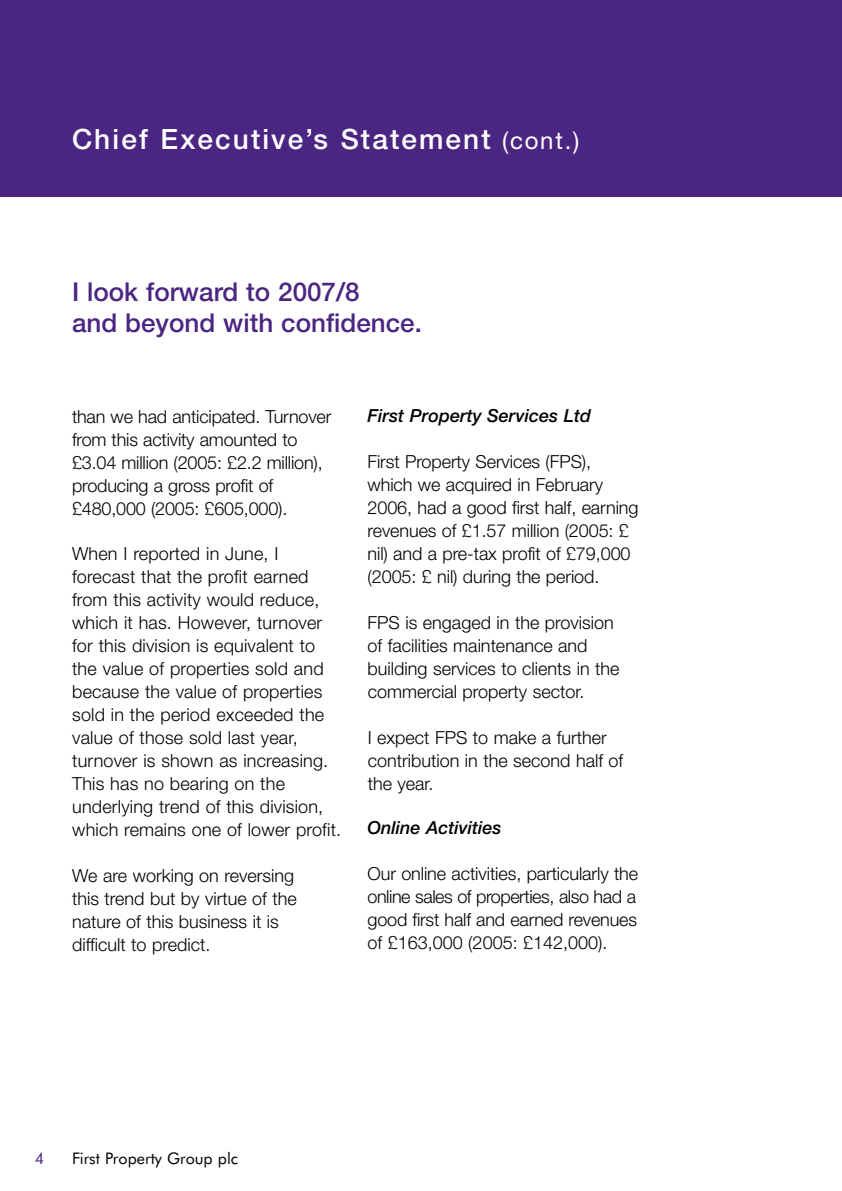
<style>
.page{position:relative;width:842px;height:1191px;background:#fff}
.page>*{position:absolute;margin:0;border:0;box-sizing:border-box;transform-origin:0 0}
.t1{font:500 28px "Helvetica Neue";letter-spacing:.075em;color:#fff}
.t2{font:500 26px/31.2px "Helvetica Neue";color:#4b2582}
.t3{font:300 18px/23px "Helvetica Neue";color:#000}
.t4{font:italic 500 18px "Helvetica Neue";color:#000}
.t5{font:16px "Futura BT";color:#000}
.s1{font-weight:400;font-size:24px}
</style>
<div class="page">
<div style="left:0;top:0;width:842px;height:197px;background:#4b2582"></div>
<h1 class="t1" style="left:72px;top:123px;width:509px">Chief Executive’s Statement <span class="s1">(cont.)</span></h1>
<h2 class="t2" style="left:72px;top:276px;width:351px">I look forward to 2007/8<br>and beyond with confidence.</h2>
<p class="t3" style="left:72px;top:404px;width:261px">than we had anticipated. Turnover from this activity amounted to £3.04 million (2005: £2.2 million), producing a gross profit of £480,000 (2005: £605,000).</p>
<p class="t3" style="left:72px;top:542px;width:271px">When I reported in June, I forecast that the profit earned from this activity would reduce, which it has. However, turnover for this division is equivalent to the value of properties sold and because the value of properties sold in the period exceeded the value of those sold last year, turnover is shown as increasing.<br>This has no bearing on the underlying trend of this division, which remains one of lower profit.</p>
<p class="t3" style="left:72px;top:864px;width:226px">We are working on reversing this trend but by virtue of the nature of this business it is difficult to predict.</p>
<p class="t4" style="left:367px;top:405px;width:225px">First Property Services Ltd</p>
<p class="t3" style="left:367px;top:450px;width:273px">First Property Services (FPS), which we acquired in February 2006, had a good first half, earning revenues of £1.57 million (2005: £ nil) and a pre-tax profit of £79,000 (2005: £ nil) during the period.</p>
<p class="t3" style="left:368px;top:610px;width:253px">FPS is engaged in the provision of facilities maintenance and building services to clients in the commercial property sector.</p>
<p class="t3" style="left:368px;top:725px;width:257px">I expect FPS to make a further contribution in the second half of the year.</p>
<p class="t4" style="left:367px;top:817px;width:135px">Online Activities</p>
<p class="t3" style="left:367px;top:861px;width:272px">Our online activities, particularly the online sales of properties, also had a good first half and earned revenues of £163,000 (2005: £142,000).</p>
<p class="t5" style="left:72px;top:1148px;width:168px">First Property Group plc</p>
</div>
